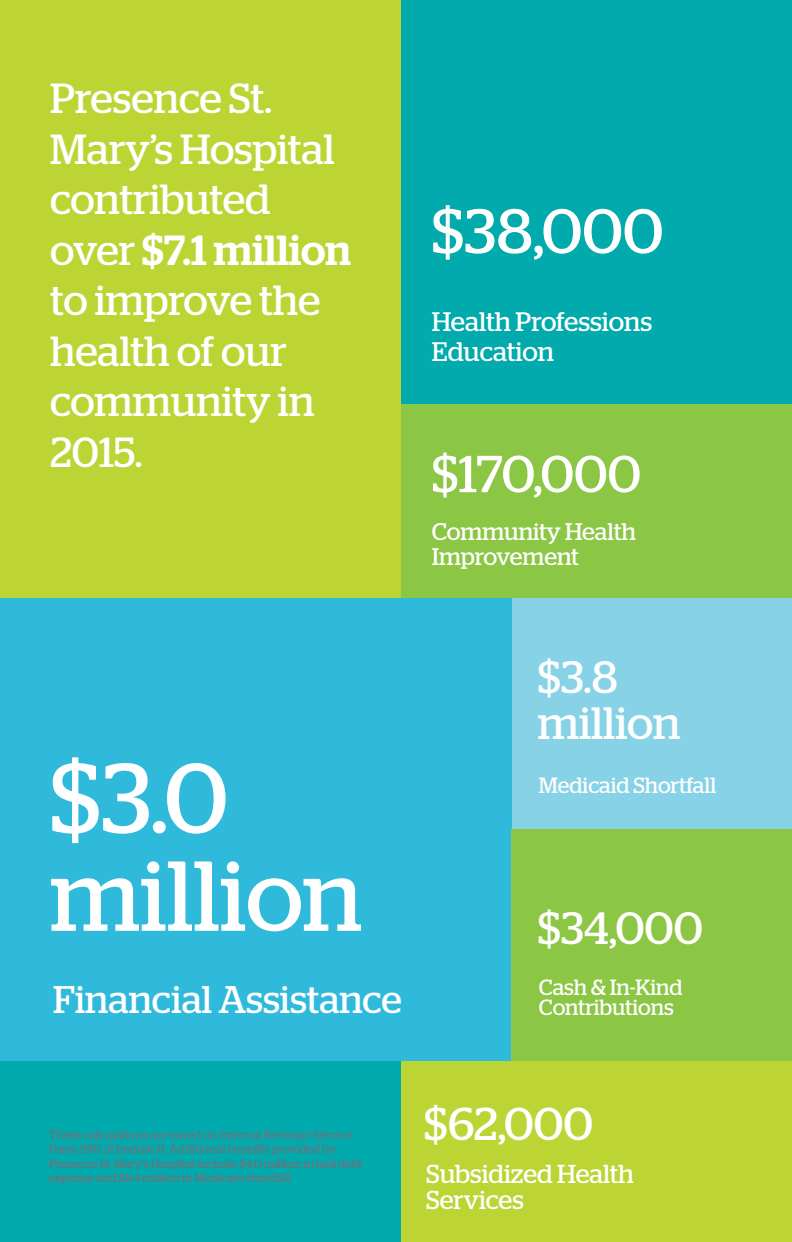
<style>
.page{position:relative;width:792px;height:1242px;background:#fff}
.page>*{position:absolute;margin:0;border:0;box-sizing:border-box;transform-origin:0 0}
.t1{font:99px/97.8px "Stag";color:#fff}
.t2{font:62.8px "Stag";color:#fff}
.t3{font:52px "Stag";letter-spacing:-.01em;color:#fff}
.t4{font:46px "Stag";color:#fff}
.t5{font:45.2px/46px "Stag";color:#fff}
.t6{font:45.2px "Stag ATT";color:#fff}
.t7{font:42px/50.6px "Stag";letter-spacing:-.005em;color:#fff}
.t8{font:38.4px "Stag";color:#fff}
.t9{font:26.8px/30.2px "Stag";letter-spacing:-.005em;color:#fff}
.t10{font:26px/26px "Stag";color:#fff}
.t11{font:24px "Stag";letter-spacing:-.005em;color:#fff}
.t12{font:22px/20px "Stag ATT";color:#fff}
.t13{font:22px "Stag";color:#fff}
.t14{font:12px/14.4px "Stag ATT";color:#707179}
.s1{font-family:"Stag ATT"}
.s2{font-family:"Stag ATT";font-weight:500}
</style>
<div class="page">
<div style="left:0;top:0;width:428px;height:598px;background:#bcd535"></div>
<div style="left:401px;top:0;width:391px;height:404px;background:#00aaad"></div>
<div style="left:401px;top:404px;width:391px;height:194px;background:#8bc644"></div>
<div style="left:428px;top:598px;width:364px;height:463px;background:#87d2e7"></div>
<div style="left:0;top:598px;width:511px;height:463px;background:#2fbadc"></div>
<div style="left:511px;top:830px;width:281px;height:231px;background:#8bc644"></div>
<div style="left:0;top:1061px;width:401px;height:181px;background:#00aaad"></div>
<div style="left:401px;top:1061px;width:391px;height:181px;background:#bcd535"></div>
<p class="t7" style="left:50px;top:73px;width:302px">Presence St.<br>Mary’s Hospital contributed <span class="s1">over</span> <span class="s2">$7.1 million </span>to improve the health of our community in<br>2015.</p>
<p class="t2" style="left:432px;top:195px;width:233px">$38,000</p>
<p class="t9" style="left:432px;top:306px;width:222px">Health Professions<br>Education</p>
<p class="t3" style="left:432px;top:444px;width:211px">$170,000</p>
<p class="t11" style="left:432px;top:517px;width:206px">Community Health</p>
<p class="t11" style="left:432px;top:542px;width:149px">Improvement</p>
<p class="t1" style="left:50px;top:748px;width:314px">$3.0 million</p>
<p class="t8" style="left:53px;top:977px;width:350px">Financial Assistance</p>
<p class="t5" style="left:538px;top:654px;width:144px">$3.8 million</p>
<p class="t13" style="left:539px;top:772px;width:179px">Medicaid Shortfall</p>
<p class="t6" style="left:538px;top:902px;width:167px">$34,000</p>
<p class="t12" style="left:539px;top:977px;width:145px">Cash &amp; In-Kind<br>Contributions</p>
<p class="t14" style="left:49px;top:1127px;width:315px">These calculations are based on Internal Revenue Service Form 990, Schedule H. Additional benefits provided by Presence St. Mary’s Hospital include $4.0 million in bad debt expense and $8.4 million in Medicare shortfall.</p>
<p class="t4" style="left:424px;top:1097px;width:171px">$62,000</p>
<p class="t10" style="left:426px;top:1161px;width:209px">Subsidized Health<br>Services</p>
</div>
